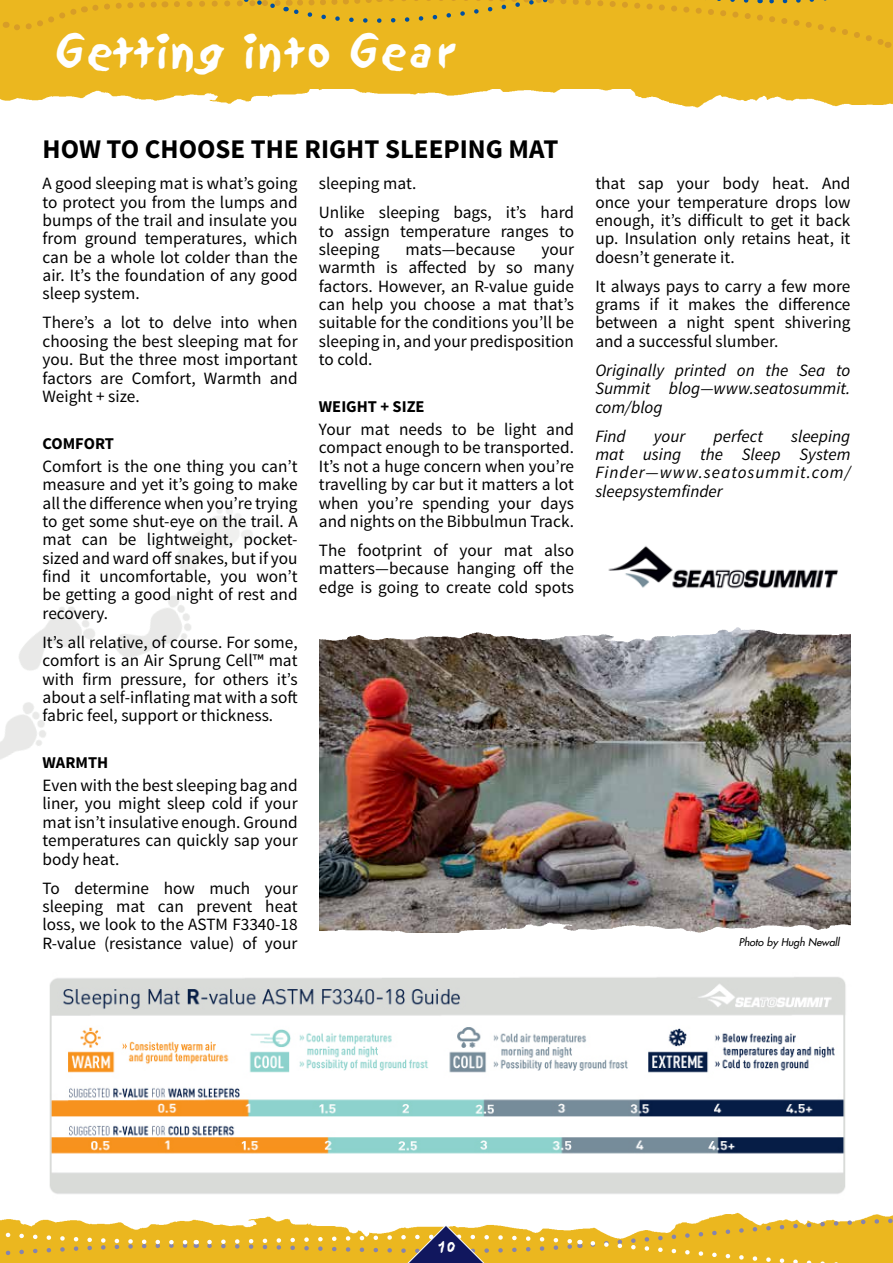
<style>
.page{position:relative;width:893px;height:1263px;background:#fff}
.page>*{position:absolute;margin:0;border:0;box-sizing:border-box;transform-origin:0 0}
.t1{font:42px "Sand";color:#fff}
.t2{font:700 27px "Source Sans Pro";color:#000}
.t3{font:17.25px/18.3px "Source Sans Pro";color:#000;text-align:justify}
.t4{font:italic 17.25px/18.3px "Source Sans Pro";color:#000;text-align:justify}
.t5{font:700 16.5px "Source Sans Pro";color:#000}
.t6{font:13.5px "Sand";color:#fff}
.t7{font:italic 10.5px "Futura LT";color:#000}
</style>
<div class="page">
<img style="left:19px;top:606px;width:76px;height:65px">
<img style="left:0;top:702px;width:46px;height:58px">
<img style="left:115px;top:600px;width:76px;height:57px">
<img style="left:0;top:1216px;width:588px;height:47px">
<svg style="left:0;top:1225px;width:197px;height:38px;background:#e8b82c"></svg>
<svg style="left:588px;top:1212px;width:305px;height:51px"></svg>
<img style="left:49px;top:977px;width:797px;height:217px">
<img style="left:319px;top:646px;width:531px;height:273px">
<img style="left:319px;top:627px;width:532px;height:19px">
<img style="left:319px;top:919px;width:532px;height:14px">
<img style="left:608px;top:546px;width:230px;height:43px">
<svg style="left:205px;top:1224px;width:375px;height:39px;background:#d6af44"></svg>
<img style="left:0;top:88px;width:893px;height:20px">
<div style="left:0;top:0;width:893px;height:88px;background:#ebb71f"></div>
<svg style="left:3px;top:0;width:889px;height:48px"></svg>
<h1 class="t1" style="left:57px;top:29px;width:401px">GETTING INTO GEAR</h1>
<h2 class="t2" style="left:43px;top:131px;width:517px">HOW TO CHOOSE THE RIGHT SLEEPING MAT</h2>
<p class="t3" style="left:43px;top:175px;width:257px">A good sleeping mat is what’s going to protect you from the lumps and bumps of the trail and insulate you from ground temperatures, which can be a whole lot colder than the air. It’s the foundation of any good sleep system.</p>
<p class="t3" style="left:43px;top:314px;width:257px">There’s a lot to delve into when choosing the best sleeping mat for you. But the three most important factors are Comfort, Warmth and Weight + size.</p>
<p class="t5" style="left:43px;top:433px;width:73px">COMFORT</p>
<p class="t3" style="left:43px;top:457px;width:257px">Comfort is the one thing you can’t measure and yet it’s going to make all the difference when you’re trying to get some shut-eye on the trail. A mat can be lightweight, pocket&shy;sized and ward off snakes, but if you find it uncomfortable, you won’t be getting a good night of rest and recovery.</p>
<p class="t3" style="left:43px;top:633px;width:257px">It’s all relative, of course. For some, comfort is an Air Sprung Cell™ mat with firm pressure, for others it’s about a self-inflating mat with a soft fabric feel, support or thickness.</p>
<p class="t5" style="left:43px;top:752px;width:67px">WARMTH</p>
<p class="t3" style="left:43px;top:776px;width:257px">Even with the best sleeping bag and liner, you might sleep cold if your mat isn’t insulative enough. Ground temperatures can quickly sap your body heat.</p>
<p class="t3" style="left:43px;top:879px;width:257px">To determine how much your sleeping mat can prevent heat loss, we look to the ASTM F3340-18<br>R-value (resistance value) of your</p>
<p class="t3" style="left:319px;top:169px;width:257px;line-height:29px">sleeping mat.<br>Unlike sleeping bags, it’s hard</p>
<p class="t3" style="left:319px;top:222px;width:257px">to assign temperature ranges to sleeping</p>
<p class="t3" style="left:405px;top:240px;width:111px">mats—because</p>
<p class="t3" style="left:319px;top:240px;width:257px;text-indent:222px">your warmth is affected by so many factors. However, an R-value guide can help you choose a mat that’s suitable for the conditions you’ll be sleeping in, and your predisposition to cold.</p>
<p class="t5" style="left:319px;top:396px;width:107px">WEIGHT + SIZE</p>
<p class="t3" style="left:319px;top:420px;width:257px">Your mat needs to be light and compact enough to be transported.<br>It’s not a huge concern when you’re travelling by car but it matters a lot when you’re spending your days and nights on the Bibbulmun Track.</p>
<p class="t3" style="left:319px;top:541px;width:257px">The footprint of your mat also matters—because hanging off the edge is going to create cold spots</p>
<p class="t3" style="left:595px;top:175px;width:257px">that sap your body heat. And once your temperature drops low enough, it’s difficult to get it back up. Insulation only retains heat, it doesn’t generate it.</p>
<p class="t3" style="left:595px;top:277px;width:257px">It always pays to carry a few more grams if it makes the difference between a night spent shivering and a successful slumber.</p>
<p class="t4" style="left:595px;top:361px;width:257px">Originally printed on the Sea to Summit blog—www.seatosummit. com/blog</p>
<p class="t4" style="left:595px;top:427px;width:32px">Find</p>
<p class="t4" style="left:654px;top:427px;width:33px">your</p>
<p class="t4" style="left:713px;top:427px;width:51px">perfect</p>
<p class="t4" style="left:595px;top:427px;width:257px;text-indent:196px">sleeping mat using the Sleep System Finder—www.seatosummit.com/ sleepsystemfinder</p>
<p class="t7" style="left:739px;top:935px;width:102px">Photo by Hugh Newall</p>
<p class="t6" style="left:437px;top:1239px;width:20px">10</p>
</div>
